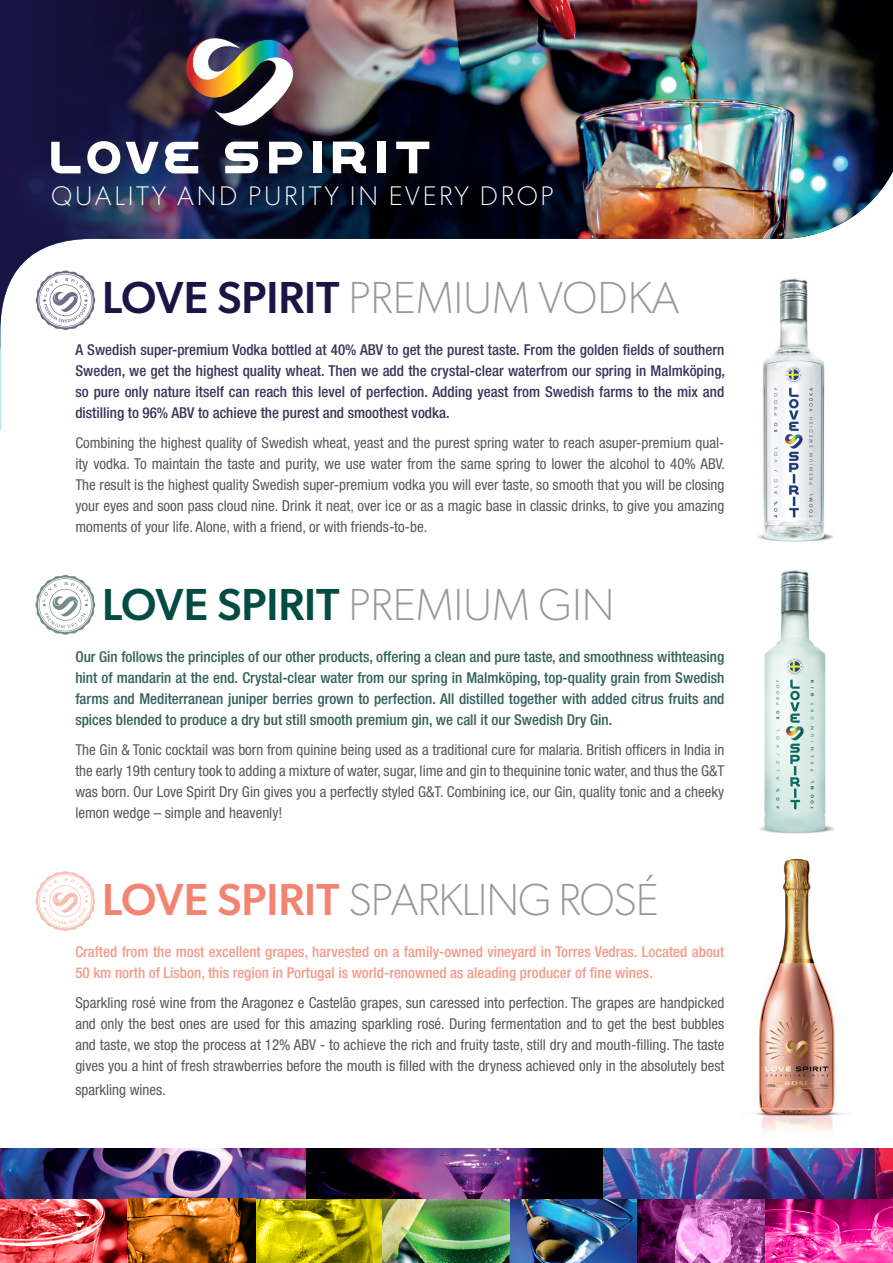
<style>
.page{position:relative;width:893px;height:1263px;background:#fff}
.page>*{position:absolute;margin:0;border:0;box-sizing:border-box;transform-origin:0 0}
.t1{font:100 45px "Gibson";letter-spacing:-.025em;color:#95979a}
.t2{font:100 45px "Gibson";color:#95979a}
.t3{font:500 45px "Gibson";color:#044b43}
.t4{font:100 27px "Gibson";letter-spacing:.1em;color:#fff}
.t5{font:condensed 15px/21px "Helvetica Neue LT Std";color:#57585a;text-align:justify}
.t6{font:500 condensed 15px/21px "Helvetica Neue LT Std";color:#33615c;text-align:justify}
.t7{font:500 condensed 15px/21px "Helvetica Neue LT Std";color:#3b355b;text-align:justify}
.t8{font:500 condensed 15px/21px "Helvetica Neue LT Std";color:#f59a89}
.s1{font-weight:500;color:#1a1546}
.s2{font-weight:100;color:#95979a}
.s3{font-weight:500;color:#f48472}
</style>
<div class="page">
<img style="left:0;top:0;width:893px;height:347px">
<img style="left:748px;top:272px;width:91px;height:270px">
<img style="left:759px;top:570px;width:76px;height:264px">
<img style="left:754px;top:858px;width:91px;height:273px">
<img style="left:0;top:1148px;width:893px;height:115px">
<img style="left:383px;top:1199px;width:127px;height:64px">
<img style="left:510px;top:1199px;width:128px;height:64px">
<svg style="left:638px;top:1199px;width:127px;height:64px;background:#a15097"></svg>
<svg style="left:0;top:1199px;width:128px;height:64px;background:#da5459"></svg>
<svg style="left:765px;top:1199px;width:128px;height:64px;background:#da3194"></svg>
<div style="left:46px;top:31px;width:399px;height:157px;background:#231f20;opacity:.28"></div>
<svg style="left:51px;top:142px;width:30px;height:31px"></svg>
<svg style="left:87px;top:141px;width:33px;height:33px"></svg>
<svg style="left:126px;top:142px;width:33px;height:32px"></svg>
<svg style="left:165px;top:142px;width:33px;height:31px"></svg>
<svg style="left:225px;top:142px;width:33px;height:31px"></svg>
<svg style="left:269px;top:142px;width:33px;height:31px"></svg>
<div style="left:313px;top:142px;width:9px;height:31px;background:#fff"></div>
<div style="left:377px;top:142px;width:8px;height:31px;background:#fff"></div>
<svg style="left:333px;top:142px;width:33px;height:31px"></svg>
<svg style="left:396px;top:142px;width:33px;height:31px"></svg>
<svg style="left:173px;top:17px;width:132px;height:115px"></svg>
<svg style="left:128px;top:1199px;width:127px;height:64px;background:#b06419"></svg>
<svg style="left:36px;top:270px;width:59px;height:60px"></svg>
<svg style="left:35px;top:575px;width:60px;height:60px"></svg>
<svg style="left:35px;top:871px;width:60px;height:60px"></svg>
<h2 class="t4" style="left:51px;top:180px;width:504px">QUALITY AND PURITY IN EVERY DROP</h2>
<h1 class="t2" style="left:102px;top:271px;width:579px"><span class="s1">LOVE SPIRIT</span> PREMIUM VODKA</h1>
<p class="t7" style="left:75px;top:339px;width:651px">A Swedish super-premium Vodka bottled at 40% ABV to get the purest taste. From the golden fields of southern Sweden, we get the highest quality wheat. Then we add the crystal-clear waterfrom our spring in Malmköping, so pure only nature itself can reach this level of perfection. Adding yeast from Swedish farms to the mix and distilling to 96% ABV to achieve the purest and smoothest vodka.</p>
<p class="t5" style="left:75px;top:432px;width:651px">Combining the highest quality of Swedish wheat, yeast and the purest spring water to reach asuper-premium qual&shy;ity vodka. To maintain the taste and purity, we use water from the same spring to lower the alcohol to 40% ABV.<br>The result is the highest quality Swedish super-premium vodka you will ever taste, so smooth that you will be closing your eyes and soon pass cloud nine. Drink it neat, over ice or as a magic base in classic drinks, to give you amazing moments of your life. Alone, with a friend, or with friends-to-be.</p>
<h1 class="t3" style="left:102px;top:577px;width:514px">LOVE SPIRIT <span class="s2">PREMIUM GIN</span></h1>
<p class="t6" style="left:75px;top:646px;width:651px">Our Gin follows the principles of our other products, offering a clean and pure taste, and smoothness withteasing hint of mandarin at the end. Crystal-clear water from our spring in Malmköping, top-quality grain from Swedish farms and Mediterranean juniper berries grown to perfection. All distilled together with added citrus fruits and spices blended to produce a dry but still smooth premium gin, we call it our Swedish Dry Gin.</p>
<p class="t5" style="left:75px;top:739px;width:651px">The Gin &amp; Tonic cocktail was born from quinine being used as a traditional cure for malaria. British officers in India in the early 19th century took to adding a mixture of water, sugar, lime and gin to thequinine tonic water, and thus the G&amp;T was born. Our Love Spirit Dry Gin gives you a perfectly styled G&amp;T. Combining ice, our Gin, quality tonic and a cheeky lemon wedge – simple and heavenly!</p>
<h1 class="t1" style="left:102px;top:872px;width:558px"><span class="s3">LOVE SPIRIT</span> SPARKLING ROSÉ</h1>
<p class="t8" style="left:75px;top:941px;width:650px">Crafted from the most excellent grapes, harvested on a family-owned vineyard in Torres Vedras. Located about<br>50 km north of Lisbon, this region in Portugal is world-renowned as aleading producer of fine wines.</p>
<p class="t5" style="left:75px;top:992px;width:651px">Sparkling rosé wine from the Aragonez e Castelão grapes, sun caressed into perfection. The grapes are handpicked and only the best ones are used for this amazing sparkling rosé. During fermentation and to get the best bubbles and taste, we stop the process at 12% ABV - to achieve the rich and fruity taste, still dry and mouth-filling. The taste gives you a hint of fresh strawberries before the mouth is filled with the dryness achieved only in the absolutely best</p>
<p class="t5" style="left:75px;top:1079px;width:92px">sparkling wines.</p>
</div>
